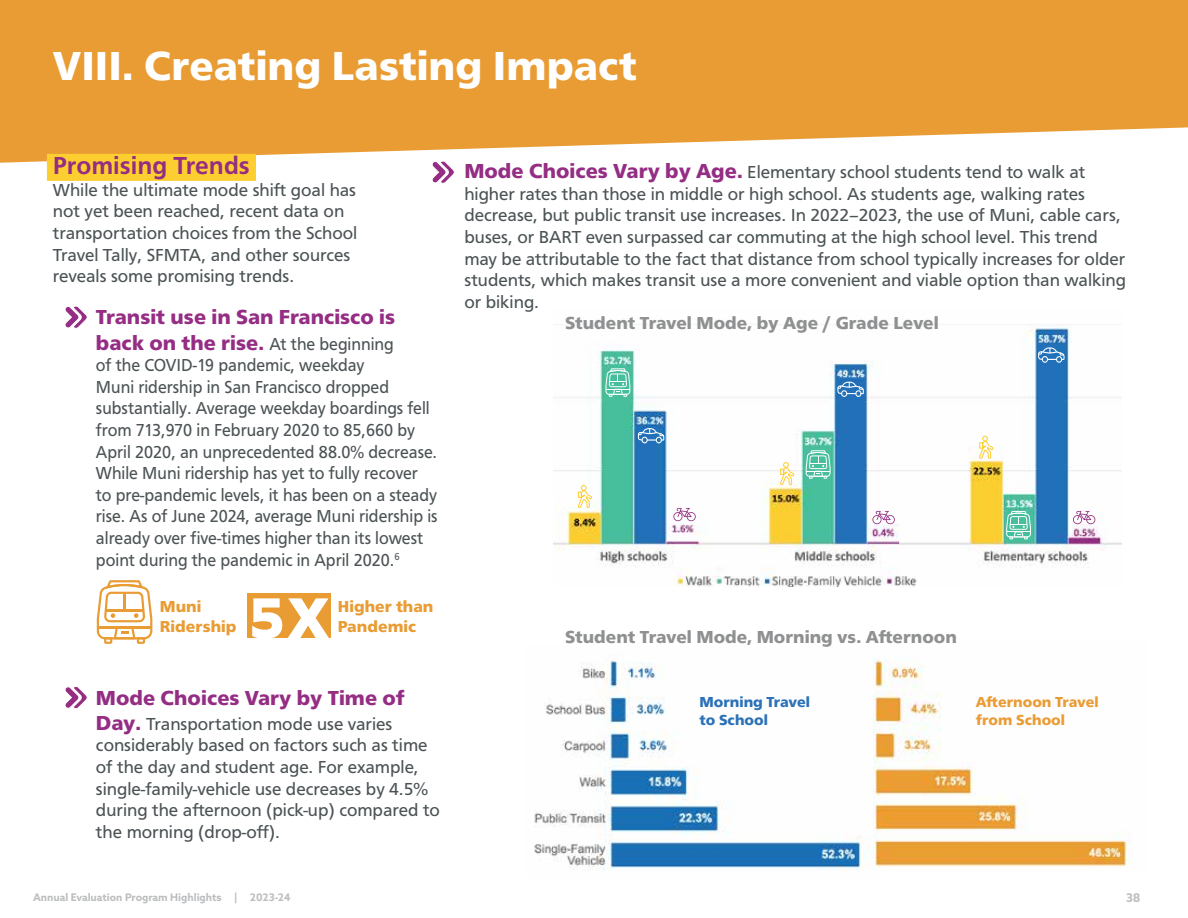
<style>
.page{position:relative;width:1188px;height:918px;background:#fff}
.page>*{position:absolute;margin:0;border:0;box-sizing:border-box;transform-origin:0 0}
.t1{font:800 60px "Graphie";color:#fff}
.t2{font:900 42px "Graphein Pro";color:#fff}
.t3{font:700 25.5px "Graphein Pro";color:#942d83}
.t4{font:900 21px/25.2px "Graphein Pro";color:#942d83}
.t5{font:18px/21.6px "Graphein Pro";color:#4b5355}
.t6{font:18px/21.6px "Graphein Pro";color:#4b5355;scale:.94 1}
.t7{font:900 18px "Graphein Pro";color:#8f9091}
.t8{font:900 16.5px/19.8px "Graphein Pro";color:#e99c34}
.t9{font:900 15px/18px "Graphein Pro";color:#e99c34}
.t10{font:900 15px/18px "Graphein Pro";color:#2b71b8}
.t11{font:700 12px "Azo Sans";color:#bcbec0}
.t12{font:700 10.5px "Azo Sans";color:#bcbec0}
.s1{font-weight:400;font-size:18px;color:#4b5355}
.s2{font-weight:900;font-size:21px;color:#942d83}
</style>
<div class="page">
<svg style="left:0;top:0;width:1188px;height:163px;background:#eba649"></svg>
<div style="left:47px;top:154px;width:209px;height:27px;background:#fdce2f"></div>
<div style="left:247px;top:593px;width:83px;height:45px;background:#e99c34"></div>
<svg style="left:97px;top:580px;width:55px;height:64px"></svg>
<svg style="left:65px;top:306px;width:23px;height:23px"></svg>
<svg style="left:432px;top:160px;width:23px;height:24px"></svg>
<svg style="left:65px;top:686px;width:23px;height:23px"></svg>
<img style="left:534px;top:660px;width:340px;height:210px">
<img style="left:874px;top:658px;width:257px;height:209px">
<img style="left:554px;top:324px;width:568px;height:262px">
<svg style="left:872px;top:511px;width:23px;height:13px"></svg>
<svg style="left:1073px;top:511px;width:22px;height:13px"></svg>
<svg style="left:673px;top:508px;width:23px;height:13px"></svg>
<svg style="left:837px;top:382px;width:27px;height:15px"></svg>
<svg style="left:638px;top:428px;width:26px;height:15px"></svg>
<svg style="left:1038px;top:348px;width:27px;height:15px"></svg>
<svg style="left:806px;top:450px;width:25px;height:29px"></svg>
<svg style="left:606px;top:368px;width:24px;height:29px"></svg>
<svg style="left:1006px;top:511px;width:25px;height:28px"></svg>
<svg style="left:577px;top:485px;width:16px;height:24px"></svg>
<svg style="left:779px;top:462px;width:16px;height:24px"></svg>
<svg style="left:978px;top:435px;width:16px;height:24px"></svg>
<h2 class="t2" style="left:53px;top:42px;width:585px">VIII. Creating Lasting Impact</h2>
<h3 class="t3" style="left:53px;top:151px;width:199px">Promising Trends</h3>
<p class="t5" style="left:53px;top:179px;width:306px">While the ultimate mode shift goal has not yet been reached, recent data on transportation choices from the School Travel Tally, SFMTA, and other sources reveals some promising trends.</p>
<p class="t4" style="left:96px;top:305px;width:301px">Transit use in San Francisco is back on the rise. <span class="s1">At the beginning</span></p>
<p class="t6" style="left:96px;top:354px;width:365px">of the COVID-19 pandemic, weekday<br>Muni ridership in San Francisco dropped substantially. Average weekday boardings fell from 713,970 in February 2020 to 85,660 by April 2020, an unprecedented 88.0% decrease.<br>While Muni ridership has yet to fully recover to pre-pandemic levels, it has been on a steady rise. As of June 2024, average Muni ridership is already over five-times higher than its lowest point during the pandemic in April 2020.<sup>6</sup></p>
<p class="t8" style="left:160px;top:597px;width:78px">Muni<br>Ridership</p>
<h1 class="t1" style="left:247px;top:583px;width:85px">5X</h1>
<p class="t8" style="left:338px;top:597px;width:97px">Higher than<br>Pandemic</p>
<p class="t4" style="left:96px;top:685px;width:310px">Mode Choices Vary by Time of</p>
<p class="t5" style="left:96px;top:713px;width:345px"><span class="s2">Day.</span> Transportation mode use varies considerably based on factors such as time of the day and student age. For example, single-family-vehicle use decreases by 4.5% during the afternoon (pick-up) compared to the morning (drop-off).</p>
<p class="t5" style="left:464px;top:161px;width:663px"><span class="s2">Mode Choices Vary by Age.</span> Elementary school students tend to walk at higher rates than those in middle or high school. As students age, walking rates decrease, but public transit use increases. In 2022–2023, the use of Muni, cable cars, buses, or BART even surpassed car commuting at the high school level. This trend may be attributable to the fact that distance from school typically increases for older students, which makes transit use a more convenient and viable option than walking or biking.</p>
<p class="t7" style="left:565px;top:313px;width:375px">Student Travel Mode, by Age / Grade Level</p>
<p class="t7" style="left:565px;top:627px;width:393px">Student Travel Mode, Morning vs. Afternoon</p>
<p class="t10" style="left:700px;top:693px;width:112px">Morning Travel to School</p>
<p class="t9" style="left:976px;top:693px;width:124px">Afternoon Travel from School</p>
<p class="t12" style="left:33px;top:890px;width:259px">Annual Evaluation Program Highlights | 2023-24</p>
<p class="t11" style="left:1126px;top:890px;width:16px">38</p>
</div>
